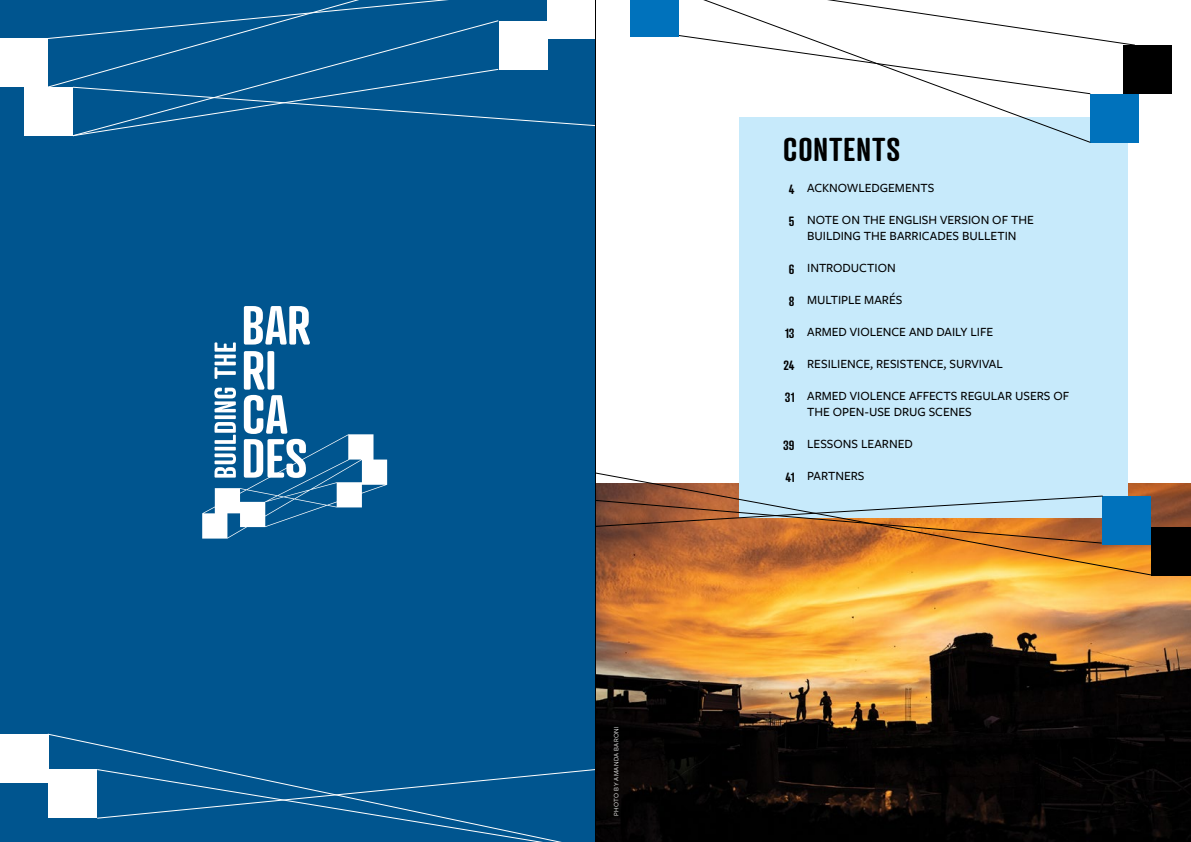
<style>
.page{position:relative;width:1191px;height:842px;background:#fff}
.page>*{position:absolute;margin:0;border:0;box-sizing:border-box;transform-origin:0 0}
.t1{font:600 32px "Atrament";letter-spacing:.045em;color:#000}
.t2{font:500 13px/16px "Freight Sans Pro";color:#000}
.t3{font:600 13px "Atrament";color:#000}
.t4{font:7px "Freight Sans Pro";letter-spacing:.05em;color:#fff}
</style>
<div class="page">
<img style="left:596px;top:483px;width:595px;height:359px">
<div style="left:739px;top:117px;width:389px;height:400px;background:#c7eafb"></div>
<div style="left:1123px;top:45px;width:49px;height:49px;background:#000"></div>
<div style="left:1151px;top:527px;width:40px;height:49px;background:#000"></div>
<div style="left:1090px;top:94px;width:48px;height:48px;background:#0072bc"></div>
<svg style="left:958px;top:94px;width:133px;height:49px"></svg>
<svg style="left:647px;top:0;width:488px;height:94px"></svg>
<svg style="left:596px;top:472px;width:556px;height:104px"></svg>
<div style="left:630px;top:0;width:49px;height:36px;background:#0072bc"></div>
<div style="left:0;top:0;width:595px;height:842px;background:#00558f"></div>
<svg style="left:47px;top:733px;width:581px;height:109px"></svg>
<div style="left:49px;top:769px;width:48px;height:49px;background:#fff"></div>
<div style="left:0;top:734px;width:49px;height:49px;background:#fff"></div>
<div style="left:0;top:38px;width:48px;height:49px;background:#fff"></div>
<div style="left:24px;top:87px;width:49px;height:49px;background:#fff"></div>
<svg style="left:48px;top:0;width:547px;height:137px"></svg>
<svg style="left:96px;top:768px;width:499px;height:51px"></svg>
<div style="left:499px;top:21px;width:49px;height:48px;background:#fff"></div>
<div style="left:547px;top:0;width:48px;height:39px;background:#fff"></div>
<svg style="left:202px;top:306px;width:185px;height:233px"></svg>
<hr style="left:595px;top:0;width:1px;height:842px;background:#000">
<p class="t4" style="left:611px;top:815px;width:91px;rotate:-90deg">PHOTO BY AMANDA BARONI</p>
<h1 class="t1" style="left:783px;top:129px;width:119px">CONTENTS</h1>
<p class="t2" style="left:807px;top:179px;width:129px">ACKNOWLEDGEMENTS</p>
<p class="t2" style="left:807px;top:211px;width:228px">NOTE ON THE ENGLISH VERSION OF THE<br>BUILDING THE BARRICADES BULLETIN</p>
<p class="t2" style="left:807px;top:259px;width:90px">INTRODUCTION</p>
<p class="t2" style="left:807px;top:291px;width:97px">MULTIPLE MARÉS</p>
<p class="t2" style="left:807px;top:323px;width:187px">ARMED VIOLENCE AND DAILY LIFE</p>
<p class="t2" style="left:807px;top:355px;width:197px">RESILIENCE, RESISTENCE, SURVIVAL</p>
<p class="t2" style="left:807px;top:387px;width:264px">ARMED VIOLENCE AFFECTS REGULAR USERS OF<br>THE OPEN-USE DRUG SCENES</p>
<p class="t2" style="left:807px;top:435px;width:107px">LESSONS LEARNED</p>
<p class="t2" style="left:807px;top:467px;width:59px">PARTNERS</p>
<p class="t3" style="left:789px;top:181px;width:7px">4</p>
<p class="t3" style="left:789px;top:213px;width:7px">5</p>
<p class="t3" style="left:789px;top:261px;width:7px">6</p>
<p class="t3" style="left:789px;top:293px;width:7px">8</p>
<p class="t3" style="left:785px;top:325px;width:11px">13</p>
<p class="t3" style="left:783px;top:357px;width:13px">24</p>
<p class="t3" style="left:785px;top:389px;width:11px">31</p>
<p class="t3" style="left:783px;top:437px;width:13px">39</p>
<p class="t3" style="left:785px;top:469px;width:11px">41</p>
</div>
